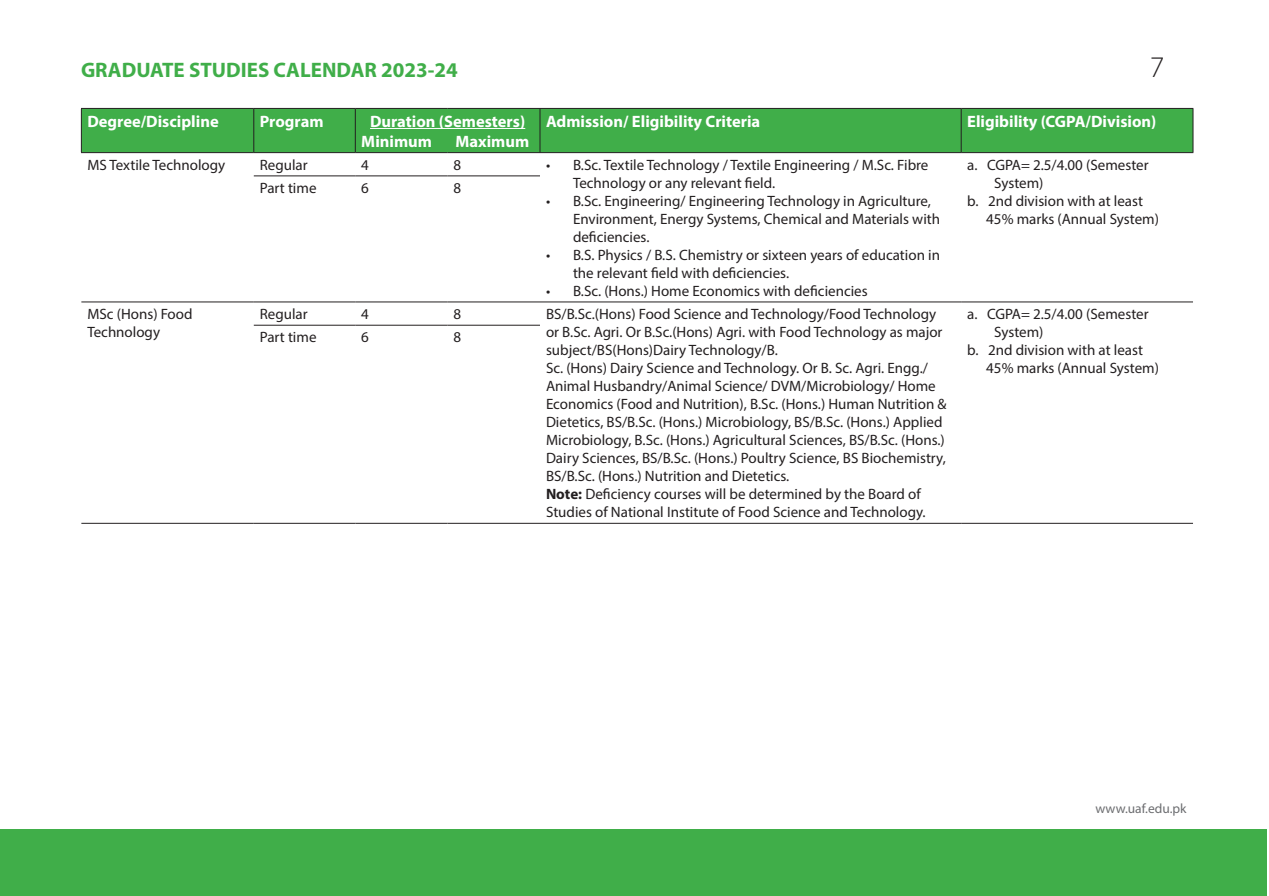
<style>
.page{position:relative;width:1269px;height:896px;background:#fff}
.page>*{position:absolute;margin:0;border:0;box-sizing:border-box;transform-origin:0 0}
.t1{font:300 30px "Myriad Pro";color:#231f20}
.t2{font:700 21px "Myriad Pro";color:#40ae49}
.t3{font:700 16.5px/19.8px "Myriad Pro";color:#fff}
.t4{font:15px/18px "Myriad Pro";color:#231f20}
.t5{font:13.5px "Myriad Pro";color:#6c6d70}
.s1{font-weight:700}
</style>
<div class="page">
<div style="left:0;top:829px;width:1267px;height:66px;background:#40ae49"></div>
<div style="left:82px;top:109px;width:1111px;height:43px;background:#40ae49"></div>
<hr style="left:81px;top:108px;width:173px;height:1px;background:#231f20">
<hr style="left:81px;top:109px;width:1px;height:43px;background:#231f20">
<hr style="left:254px;top:108px;width:101px;height:1px;background:#231f20">
<hr style="left:253px;top:109px;width:1px;height:43px;background:#231f20">
<hr style="left:355px;top:108px;width:92px;height:1px;background:#231f20">
<hr style="left:355px;top:109px;width:1px;height:43px;background:#231f20">
<hr style="left:447px;top:108px;width:93px;height:1px;background:#231f20">
<hr style="left:540px;top:108px;width:421px;height:1px;background:#231f20">
<hr style="left:540px;top:109px;width:1px;height:43px;background:#231f20">
<hr style="left:961px;top:108px;width:232px;height:1px;background:#231f20">
<hr style="left:961px;top:109px;width:1px;height:43px;background:#231f20">
<hr style="left:1193px;top:109px;width:1px;height:43px;background:#231f20">
<hr style="left:81px;top:152px;width:173px;height:1px;background:#231f20">
<hr style="left:254px;top:152px;width:101px;height:1px;background:#231f20">
<hr style="left:355px;top:152px;width:92px;height:1px;background:#231f20">
<hr style="left:447px;top:152px;width:93px;height:1px;background:#231f20">
<hr style="left:540px;top:152px;width:421px;height:1px;background:#231f20">
<hr style="left:961px;top:152px;width:232px;height:1px;background:#231f20">
<hr style="left:254px;top:175px;width:101px;height:1px;background:#231f20">
<hr style="left:355px;top:175px;width:92px;height:1px;background:#231f20">
<hr style="left:447px;top:175px;width:93px;height:1px;background:#231f20">
<hr style="left:81px;top:301px;width:173px;height:1px;background:#231f20">
<hr style="left:254px;top:301px;width:101px;height:1px;background:#231f20">
<hr style="left:355px;top:301px;width:92px;height:1px;background:#231f20">
<hr style="left:447px;top:301px;width:93px;height:1px;background:#231f20">
<hr style="left:540px;top:301px;width:421px;height:1px;background:#231f20">
<hr style="left:961px;top:301px;width:232px;height:1px;background:#231f20">
<hr style="left:254px;top:325px;width:101px;height:1px;background:#231f20">
<hr style="left:355px;top:325px;width:92px;height:1px;background:#231f20">
<hr style="left:447px;top:325px;width:93px;height:1px;background:#231f20">
<hr style="left:81px;top:523px;width:173px;height:1px;background:#231f20">
<hr style="left:254px;top:523px;width:101px;height:1px;background:#231f20">
<hr style="left:355px;top:523px;width:92px;height:1px;background:#231f20">
<hr style="left:447px;top:523px;width:93px;height:1px;background:#231f20">
<hr style="left:540px;top:523px;width:421px;height:1px;background:#231f20">
<hr style="left:961px;top:523px;width:232px;height:1px;background:#231f20">
<hr style="left:370px;top:128px;width:155px;height:1px;background:#fff">
<h2 class="t2" style="left:81px;top:56px;width:378px">GRADUATE STUDIES CALENDAR 2023-24</h2>
<p class="t3" style="left:87px;top:111px;width:133px">Degree/Discipline</p>
<p class="t3" style="left:260px;top:111px;width:65px">Program</p>
<p class="t3" style="left:361px;top:111px;width:165px;text-indent:9px">Duration (Semesters)<br>Minimum</p>
<p class="t3" style="left:455px;top:131px;width:75px">Maximum</p>
<h1 class="t1" style="left:1150px;top:51px;width:16px">7</h1>
<p class="t3" style="left:546px;top:111px;width:216px">Admission/ Eligibility Criteria</p>
<p class="t3" style="left:967px;top:111px;width:191px">Eligibility (CGPA/Division)</p>
<p class="t4" style="left:87px;top:156px;width:139px">MS Textile Technology</p>
<p class="t4" style="left:260px;top:156px;width:49px">Regular</p>
<p class="t4" style="left:361px;top:156px;width:9px">4</p>
<p class="t4" style="left:453px;top:156px;width:9px">8</p>
<p class="t4" style="left:573px;top:156px;width:357px;text-indent:-27px">• B.Sc. Textile Technology / Textile Engineering / M.Sc. Fibre<br>Technology or any relevant field.</p>
<p class="t4" style="left:573px;top:192px;width:369px;text-indent:-27px">• B.Sc. Engineering/ Engineering Technology in Agriculture,<br>Environment, Energy Systems, Chemical and Materials with deficiencies.</p>
<p class="t4" style="left:573px;top:246px;width:369px;text-indent:-27px">• B.S. Physics / B.S. Chemistry or sixteen years of education in the relevant field with deficiencies.</p>
<p class="t4" style="left:546px;top:282px;width:323px">• B.Sc. (Hons.) Home Economics with deficiencies</p>
<p class="t4" style="left:260px;top:179px;width:58px">Part time</p>
<p class="t4" style="left:361px;top:179px;width:9px">6</p>
<p class="t4" style="left:453px;top:179px;width:9px">8</p>
<p class="t4" style="left:967px;top:156px;width:183px">a. CGPA= 2.5/4.00 (Semester</p>
<p class="t4" style="left:994px;top:174px;width:51px">System)</p>
<p class="t4" style="left:967px;top:192px;width:177px">b. 2nd division with at least</p>
<p class="t4" style="left:986px;top:210px;width:174px">45% marks (Annual System)</p>
<p class="t4" style="left:87px;top:305px;width:107px">MSc (Hons) Food<br>Technology</p>
<p class="t4" style="left:260px;top:305px;width:49px">Regular</p>
<p class="t4" style="left:361px;top:305px;width:9px">4</p>
<p class="t4" style="left:453px;top:305px;width:9px">8</p>
<p class="t4" style="left:546px;top:305px;width:402px">BS/B.Sc.(Hons) Food Science and Technology/Food Technology or B.Sc. Agri. Or B.Sc.(Hons) Agri. with Food Technology as major subject/BS(Hons)Dairy Technology/B.<br>Sc. (Hons) Dairy Science and Technology. Or B. Sc. Agri. Engg./ Animal Husbandry/Animal Science/ DVM/Microbiology/ Home Economics (Food and Nutrition), B.Sc. (Hons.) Human Nutrition &amp; Dietetics, BS/B.Sc. (Hons.) Microbiology, BS/B.Sc. (Hons.) Applied Microbiology, B.Sc. (Hons.) Agricultural Sciences, BS/B.Sc. (Hons.)<br>Dairy Sciences, BS/B.Sc. (Hons.) Poultry Science, BS Biochemistry, BS/B.Sc. (Hons.) Nutrition and Dietetics.<br><span class="s1">Note:</span> Deficiency courses will be determined by the Board of Studies of National Institute of Food Science and Technology.</p>
<p class="t4" style="left:967px;top:305px;width:183px">a. CGPA= 2.5/4.00 (Semester</p>
<p class="t4" style="left:994px;top:323px;width:51px">System)</p>
<p class="t4" style="left:967px;top:341px;width:177px">b. 2nd division with at least</p>
<p class="t4" style="left:986px;top:359px;width:174px">45% marks (Annual System)</p>
<p class="t4" style="left:260px;top:328px;width:58px">Part time</p>
<p class="t4" style="left:361px;top:328px;width:9px">6</p>
<p class="t4" style="left:453px;top:328px;width:9px">8</p>
<p class="t5" style="left:1095px;top:800px;width:93px">www.uaf.edu.pk</p>
</div>
